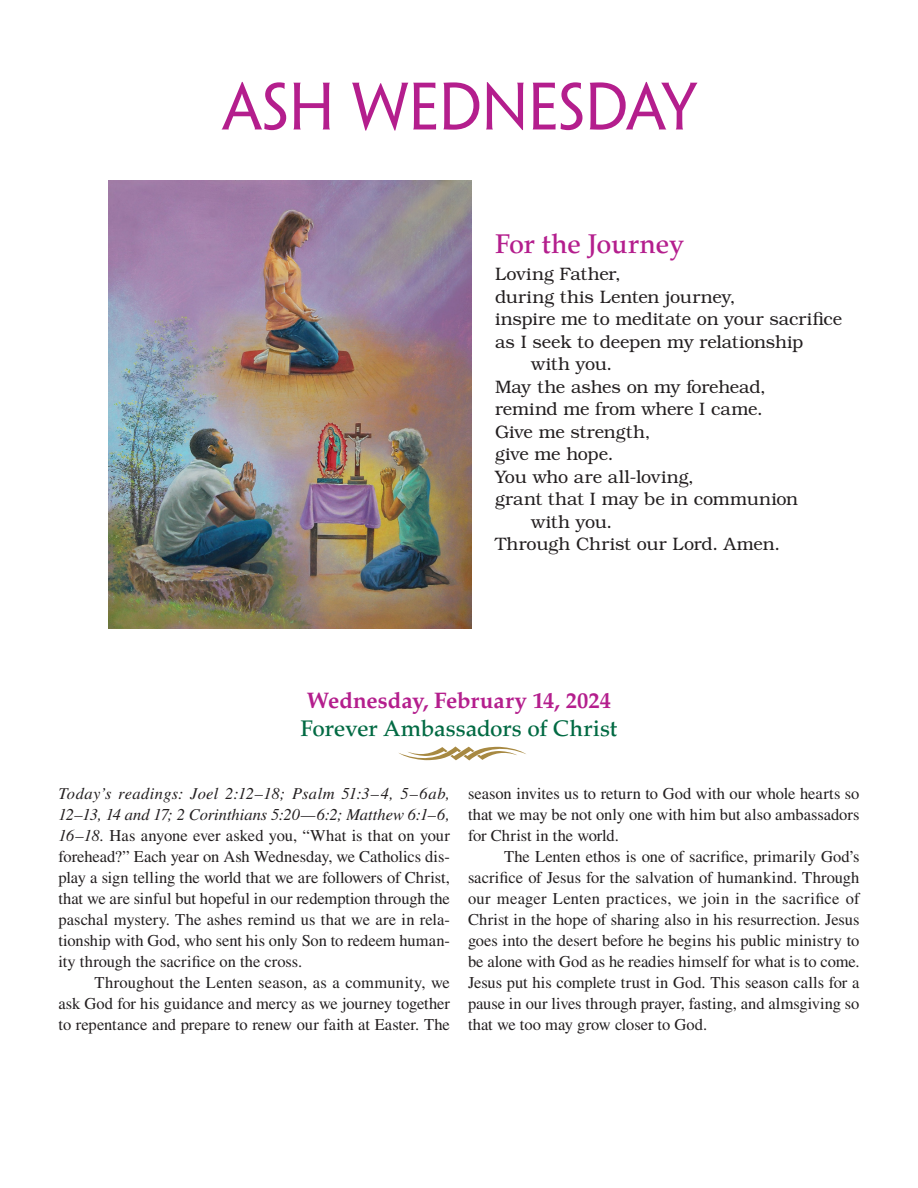
<style>
.page{position:relative;width:918px;height:1188px;background:#fff}
.page>*{position:absolute;margin:0;border:0;box-sizing:border-box;transform-origin:0 0}
.week__LENT{font:60px "Penumbra Flare Std";color:#b41e8d}
.prayer_h1__LENT{font:500 27px "Palatino LT Std";letter-spacing:-.015em;color:#b41e8d}
.h2__front_ADVNT__CHRSMS__LENT__EASTR{font:500 22.5px "Palatino LT Std";letter-spacing:-.005em;color:#026a43}
.h1__front_LENT{font:700 22.5px "Palatino LT Std";color:#b41e8d}
.prayer__front{font:300 18px/22.5px "Bookman Std";letter-spacing:-.005em;color:#231f20}
.para__indentfront{font:16.5px/21px "Times LT Std";letter-spacing:-.005em;color:#231f20;text-align:justify}
.para__front{font:16.5px/21px "Times LT Std";color:#231f20;text-align:justify}
.s1{font-style:italic}
</style>
<div class="page">
<svg style="left:399px;top:746px;width:127px;height:15px"></svg>
<img style="left:108px;top:180px;width:363px;height:448px">
<p class="week__LENT" style="left:222px;top:71px;width:477px">ASH WEDNESDAY</p>
<p class="prayer_h1__LENT" style="left:495px;top:228px;width:190px">For the Journey</p>
<p class="prayer__front" style="left:495px;top:263px;width:127px">Loving Father,</p>
<p class="prayer__front" style="left:495px;top:285px;width:242px">during this Lenten journey,</p>
<p class="prayer__front" style="left:495px;top:308px;width:349px">inspire me to meditate on your sacrifice</p>
<p class="prayer__front" style="left:531px;top:330px;width:274px;text-indent:-36px">as I seek to deepen my relationship with you.</p>
<p class="prayer__front" style="left:495px;top:375px;width:273px">May the ashes on my forehead,</p>
<p class="prayer__front" style="left:495px;top:398px;width:269px">remind me from where I came.</p>
<p class="prayer__front" style="left:495px;top:420px;width:157px">Give me strength,</p>
<p class="prayer__front" style="left:495px;top:443px;width:120px">give me hope.</p>
<p class="prayer__front" style="left:495px;top:465px;width:201px">You who are all-loving,</p>
<p class="prayer__front" style="left:531px;top:488px;width:269px;text-indent:-36px">grant that I may be in communion with you.</p>
<p class="prayer__front" style="left:495px;top:533px;width:287px">Through Christ our Lord. Amen.</p>
<p class="h1__front_LENT" style="left:307px;top:687px;width:306px">Wednesday, February 14, 2024</p>
<p class="h2__front_ADVNT__CHRSMS__LENT__EASTR" style="left:301px;top:716px;width:318px">Forever Ambassadors of Christ</p>
<p class="para__front" style="left:58px;top:783px;width:393px"><span class="s1">Today’s readings: Joel 2:12–18; Psalm 51:3–4, 5–6ab, 12–13, 14 and 17; 2 Corinthians 5:20—6:2; Matthew 6:1–6, 16–18.</span> Has anyone ever asked you, “What is that on your forehead?” Each year on Ash Wednesday, we Catholics dis&shy;play a sign telling the world that we are followers of Christ, that we are sinful but hopeful in our redemption through the paschal mystery. The ashes remind us that we are in rela&shy;tionship with God, who sent his only Son to redeem human&shy;ity through the sacrifice on the cross.</p>
<p class="para__indentfront" style="left:58px;top:972px;width:393px;text-indent:36px">Throughout the Lenten season, as a community, we ask God for his guidance and mercy as we journey together to repentance and prepare to renew our faith at Easter. The</p>
<p class="para__indentfront" style="left:468px;top:783px;width:393px">season invites us to return to God with our whole hearts so that we may be not only one with him but also ambassadors for Christ in the world.</p>
<p class="para__indentfront" style="left:468px;top:846px;width:393px;text-indent:36px">The Lenten ethos is one of sacrifice, primarily God’s sacrifice of Jesus for the salvation of humankind. Through our meager Lenten practices, we join in the sacrifice of Christ in the hope of sharing also in his resurrection. Jesus goes into the desert before he begins his public ministry to be alone with God as he readies himself for what is to come.<br>Jesus put his complete trust in God. This season calls for a pause in our lives through prayer, fasting, and almsgiving so that we too may grow closer to God.</p>
</div>
